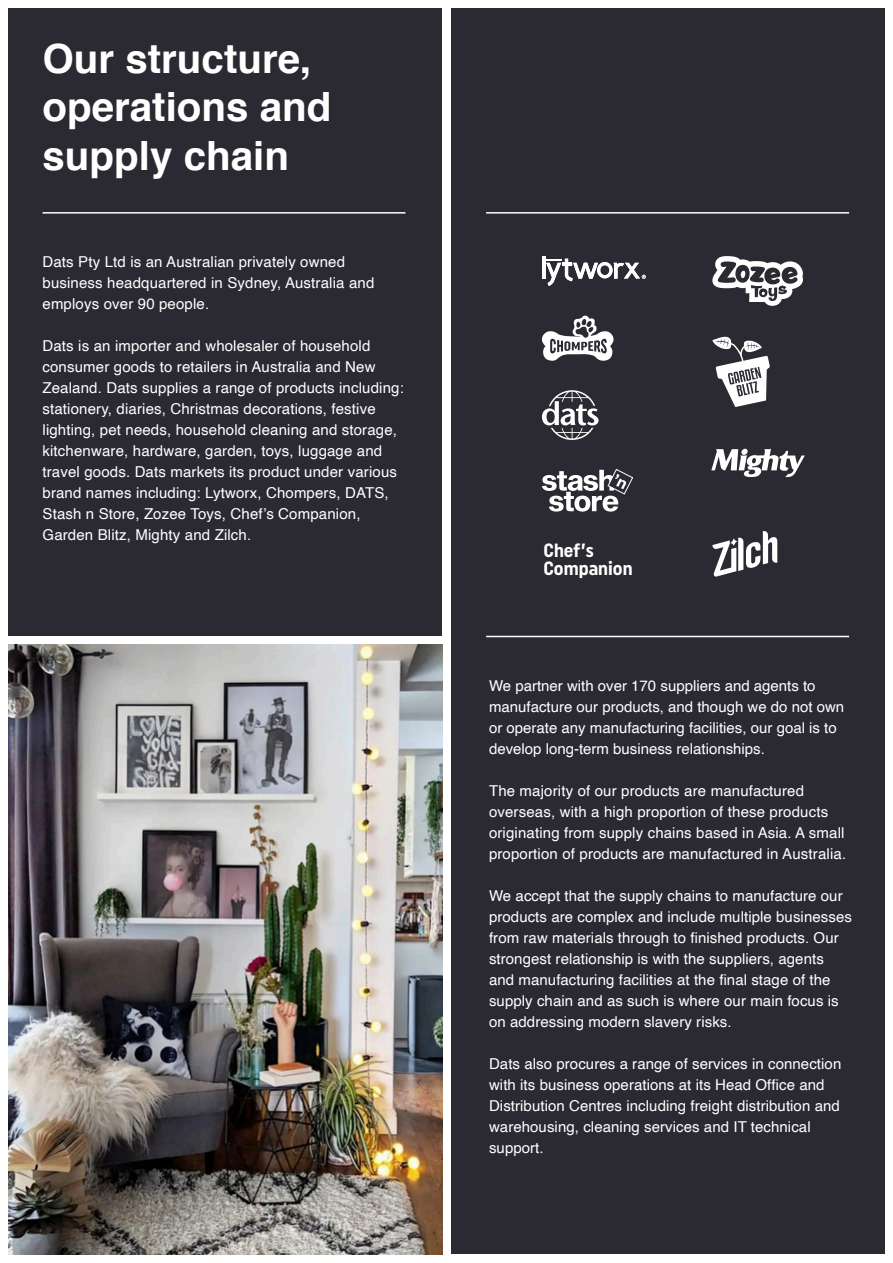
<style>
.page{position:relative;width:893px;height:1263px;background:#fff}
.page>*{position:absolute;margin:0;border:0;box-sizing:border-box;transform-origin:0 0}
.t1{font:700 40.35px/48.4px "Helvetica";color:#fff}
.t2{font:700 condensed 19.2px/17.5px "Uniform";color:#fff}
.t3{font:15px/21px "Helvetica";letter-spacing:.01em;color:#fff}
</style>
<div class="page">
<div style="left:9px;top:9px;width:433px;height:627px;background:#2b2a32"></div>
<div style="left:451px;top:8px;width:433px;height:1246px;background:#2b2a32"></div>
<hr style="left:43px;top:212px;width:362px;height:2px;background:#fff">
<hr style="left:486px;top:212px;width:363px;height:2px;background:#fff">
<hr style="left:486px;top:636px;width:363px;height:1px;background:#fff">
<svg style="left:712px;top:531px;width:65px;height:46px"></svg>
<svg style="left:730px;top:538px;width:7px;height:8px"></svg>
<hr style="left:542px;top:256px;width:3px;height:22px;background:#fff">
<svg style="left:546px;top:259px;width:100px;height:27px"></svg>
<svg style="left:542px;top:315px;width:72px;height:46px"></svg>
<svg style="left:542px;top:390px;width:57px;height:50px"></svg>
<svg style="left:542px;top:469px;width:91px;height:43px"></svg>
<svg style="left:712px;top:256px;width:91px;height:50px"></svg>
<svg style="left:711px;top:449px;width:94px;height:28px"></svg>
<svg style="left:712px;top:336px;width:58px;height:71px"></svg>
<img style="left:9px;top:644px;width:433px;height:610px">
<p class="t1" style="left:43px;top:35px;width:291px">Our structure, operations and supply chain</p>
<p class="t3" style="left:43px;top:252px;width:333px">Dats Pty Ltd is an Australian privately owned business headquartered in Sydney, Australia and employs over 90 people.</p>
<p class="t3" style="left:43px;top:336px;width:363px">Dats is an importer and wholesaler of household consumer goods to retailers in Australia and New Zealand. Dats supplies a range of products including: stationery, diaries, Christmas decorations, festive lighting, pet needs, household cleaning and storage, kitchenware, hardware, garden, toys, luggage and travel goods. Dats markets its product under various brand names including: Lytworx, Chompers, DATS, Stash n Store, Zozee Toys, Chef’s Companion, Garden Blitz, Mighty and Zilch.</p>
<p class="t2" style="left:543px;top:542px;width:91px">Chef’s<br>Companion</p>
<p class="t3" style="left:489px;top:676px;width:357px">We partner with over 170 suppliers and agents to manufacture our products, and though we do not own or operate any manufacturing facilities, our goal is to develop long-term business relationships.</p>
<p class="t3" style="left:489px;top:781px;width:359px">The majority of our products are manufactured overseas, with a high proportion of these products originating from supply chains based in Asia. A small proportion of products are manufactured in Australia.</p>
<p class="t3" style="left:489px;top:886px;width:364px">We accept that the supply chains to manufacture our products are complex and include multiple businesses from raw materials through to finished products. Our strongest relationship is with the suppliers, agents and manufacturing facilities at the final stage of the supply chain and as such is where our main focus is on addressing modern slavery risks.</p>
<p class="t3" style="left:489px;top:1054px;width:354px">Dats also procures a range of services in connection with its business operations at its Head Office and Distribution Centres including freight distribution and warehousing, cleaning services and IT technical support.</p>
</div>
